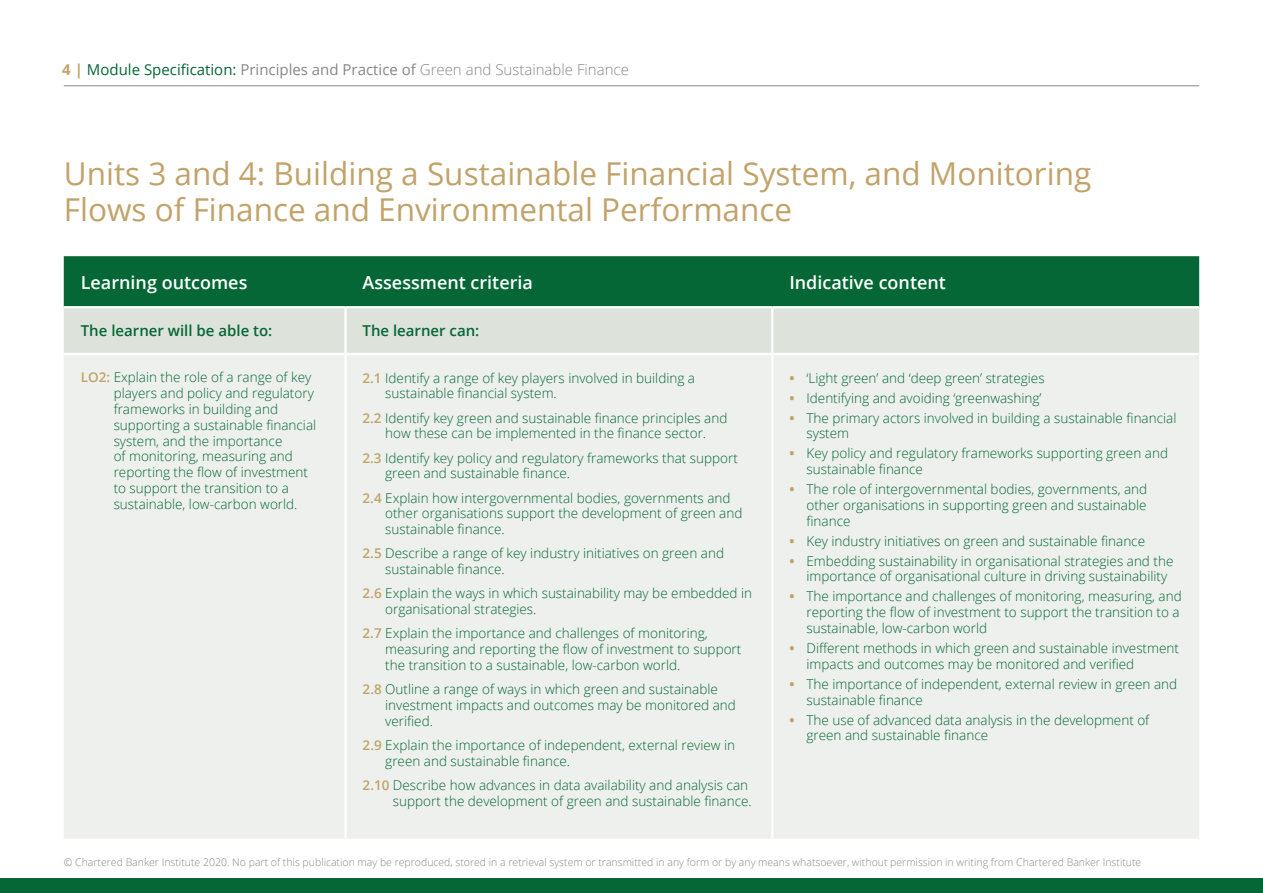
<style>
.page{position:relative;width:1263px;height:893px;background:#fff}
.page>*{position:absolute;margin:0;border:0;box-sizing:border-box;transform-origin:0 0}
.t1{font:31.5px/36px "Open Sans";color:#c1a36a}
.t2{font:600 18px "Open Sans";color:#fff}
.t3{font:300 15px "Open Sans";color:#878787}
.t4{font:600 15px "Open Sans";color:#046735}
.t5{font:300 13.5px/15.8px "Open Sans";color:#046735}
.t6{font:300 10.5px "Open Sans";color:#878787}
.s1{font-weight:700;color:#c1a36a}
.s2{font-weight:400;color:#046735}
.s3{font-weight:400}
.s4{font-weight:600;color:#c1a36a}
</style>
<div class="page">
<hr style="left:64px;top:85px;width:1135px;height:1px;background:#878787">
<div style="left:0;top:878px;width:1263px;height:15px;background:#046735"></div>
<div style="left:64px;top:256px;width:1135px;height:50px;background:#046735"></div>
<div style="left:64px;top:308px;width:1135px;height:45px;background:#dde3da"></div>
<div style="left:64px;top:355px;width:1135px;height:484px;background:#edf0ec"></div>
<hr style="left:344px;top:355px;width:3px;height:484px;background:#fff">
<hr style="left:771px;top:355px;width:2px;height:484px;background:#fff">
<hr style="left:344px;top:308px;width:3px;height:45px;background:#fff">
<hr style="left:771px;top:308px;width:2px;height:45px;background:#fff">
<p class="t3" style="left:62px;top:60px;width:568px"><span class="s1">4 |</span> <span class="s2">Module Specification:</span> <span class="s3">Principles and Practice of</span> Green and Sustainable Finance</p>
<h1 class="t1" style="left:64px;top:155px;width:1029px">Units 3 and 4: Building a Sustainable Financial System, and Monitoring<br>Flows of Finance and Environmental Performance</h1>
<h2 class="t2" style="left:81px;top:270px;width:168px">Learning outcomes</h2>
<h2 class="t2" style="left:362px;top:270px;width:172px">Assessment criteria</h2>
<h2 class="t2" style="left:789px;top:270px;width:158px">Indicative content</h2>
<p class="t4" style="left:81px;top:321px;width:193px">The learner will be able to:</p>
<p class="t4" style="left:362px;top:321px;width:118px">The learner can:</p>
<p class="t5" style="left:114px;top:369px;width:204px;text-indent:-33px"><span class="s4">LO2:</span> Explain the role of a range of key players and policy and regulatory frameworks in building and supporting a sustainable financial system, and the importance<br>of monitoring, measuring and reporting the flow of investment to support the transition to a sustainable, low-carbon world.</p>
<p class="t5" style="left:385px;top:369px;width:311px;text-indent:-23px"><span class="s4">2.1</span> Identify a range of key players involved in building a sustainable financial system.</p>
<p class="t5" style="left:789px;top:369px;width:257px"><span class="s1">•</span> ‘Light green’ and ‘deep green’ strategies</p>
<p class="t5" style="left:789px;top:389px;width:254px"><span class="s1">•</span> Identifying and avoiding ‘greenwashing’</p>
<p class="t5" style="left:806px;top:409px;width:371px;text-indent:-17px"><span class="s1">•</span> The primary actors involved in building a sustainable financial system</p>
<p class="t5" style="left:806px;top:445px;width:363px;text-indent:-17px"><span class="s1">•</span> Key policy and regulatory frameworks supporting green and sustainable finance</p>
<p class="t5" style="left:806px;top:481px;width:342px;text-align:justify;text-indent:-17px"><span class="s1">•</span> The role of intergovernmental bodies, governments, and other organisations in supporting green and sustainable finance</p>
<p class="t5" style="left:789px;top:533px;width:357px"><span class="s1">•</span> Key industry initiatives on green and sustainable finance</p>
<p class="t5" style="left:806px;top:553px;width:368px;text-indent:-17px"><span class="s1">•</span> Embedding sustainability in organisational strategies and the importance of organisational culture in driving sustainability</p>
<p class="t5" style="left:806px;top:588px;width:377px;text-indent:-17px"><span class="s1">•</span> The importance and challenges of monitoring, measuring, and reporting the flow of investment to support the transition to a sustainable, low-carbon world</p>
<p class="t5" style="left:806px;top:640px;width:374px;text-indent:-17px"><span class="s1">•</span> Different methods in which green and sustainable investment impacts and outcomes may be monitored and verified</p>
<p class="t5" style="left:806px;top:676px;width:372px;text-indent:-17px"><span class="s1">•</span> The importance of independent, external review in green and sustainable finance</p>
<p class="t5" style="left:806px;top:711px;width:344px;text-indent:-17px"><span class="s1">•</span> The use of advanced data analysis in the development of green and sustainable finance</p>
<p class="t5" style="left:363px;top:409px;width:366px;text-align:center"><span class="s4">2.2</span> Identify key green and sustainable finance principles and how these can be implemented in the finance sector.</p>
<p class="t5" style="left:385px;top:449px;width:354px;text-indent:-23px"><span class="s4">2.3</span> Identify key policy and regulatory frameworks that support green and sustainable finance.</p>
<p class="t5" style="left:385px;top:489px;width:359px;text-indent:-23px"><span class="s4">2.4</span> Explain how intergovernmental bodies, governments and other organisations support the development of green and sustainable finance.</p>
<p class="t5" style="left:385px;top:545px;width:340px;text-indent:-23px"><span class="s4">2.5</span> Describe a range of key industry initiatives on green and sustainable finance.</p>
<p class="t5" style="left:385px;top:585px;width:368px;text-indent:-23px"><span class="s4">2.6</span> Explain the ways in which sustainability may be embedded in organisational strategies.</p>
<p class="t5" style="left:385px;top:625px;width:358px;text-indent:-23px"><span class="s4">2.7</span> Explain the importance and challenges of monitoring, measuring and reporting the flow of investment to support the transition to a sustainable, low-carbon world.</p>
<p class="t5" style="left:385px;top:681px;width:352px;text-indent:-23px"><span class="s4">2.8</span> Outline a range of ways in which green and sustainable investment impacts and outcomes may be monitored and verified.</p>
<p class="t5" style="left:385px;top:737px;width:351px;text-indent:-23px"><span class="s4">2.9</span> Explain the importance of independent, external review in green and sustainable finance.</p>
<p class="t5" style="left:363px;top:777px;width:391px;text-align:right"><span class="s4">2.10</span> Describe how advances in data availability and analysis can support the development of green and sustainable finance.</p>
<p class="t6" style="left:64px;top:855px;width:1079px">© Chartered Banker Institute 2020. No part of this publication may be reproduced, stored in a retrieval system or transmitted in any form or by any means whatsoever, without permission in writing from Chartered Banker Institute</p>
</div>
